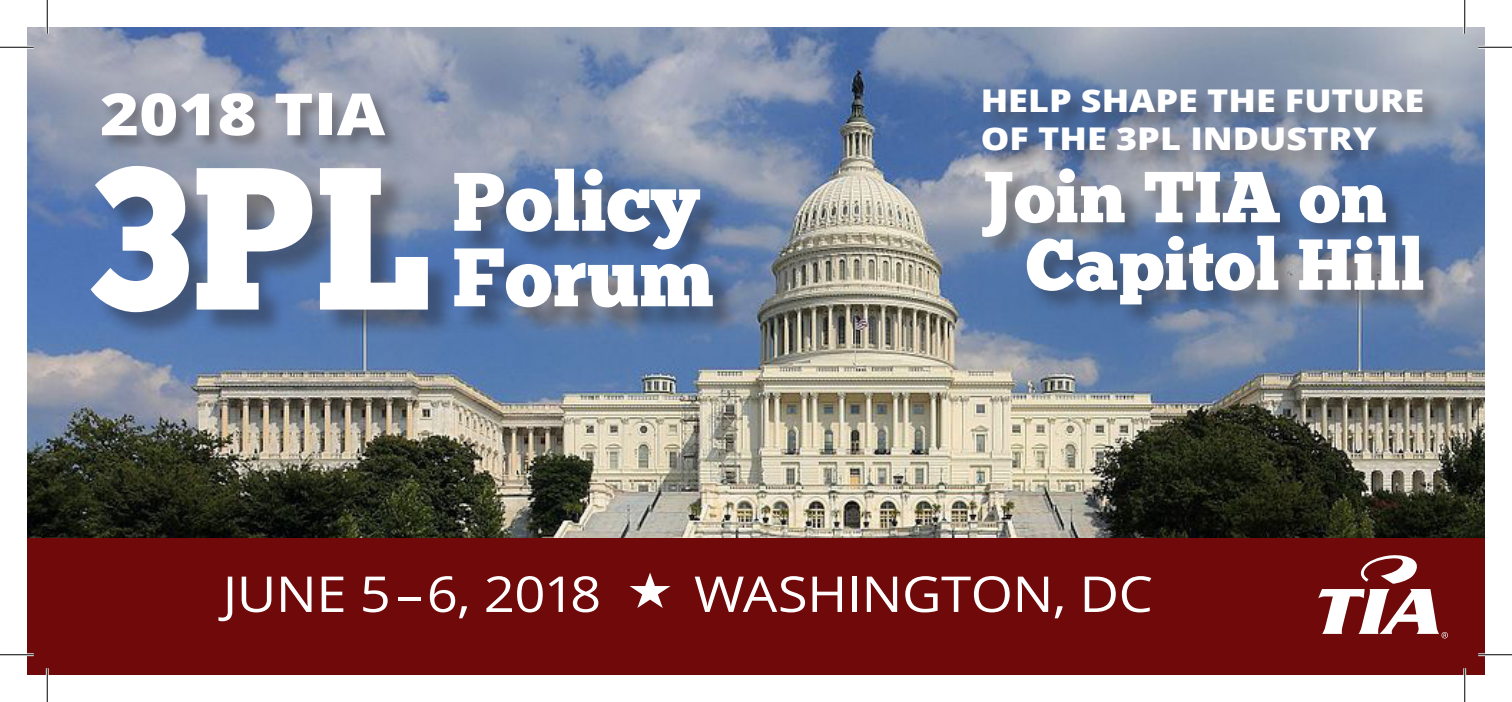
<style>
.page{position:relative;width:1512px;height:702px;background:#fff}
.page>*{position:absolute;margin:0;border:0;box-sizing:border-box;transform-origin:0 0}
.t1{font:202.28px "Chunk Five";color:#fff;scale:.95 1}
.t2{font:82.8px "Chunk Five";color:#fff}
.t3{font:72px "Chunk Five";color:#fff}
.t4{font:800 58.05px "Open Sans";color:#fff;scale:1.15 1}
.t5{font:49.5px "Open Sans";letter-spacing:-.01em;color:#fff;scale:1.1 1}
.t6{font:800 31.28px/38.2px "Open Sans";color:#fff;scale:1.15 1}
</style>
<div class="page">
<img style="left:27px;top:27px;width:1458px;height:512px">
<div style="left:27px;top:539px;width:1458px;height:136px;background:#6f090a"></div>
<div style="left:99px;top:91px;width:303px;height:62px;background:#231f20;opacity:.4"></div>
<div style="left:458px;top:172px;width:283px;height:163px;background:#231f20;opacity:.4"></div>
<div style="left:95px;top:170px;width:361px;height:170px;background:#231f20;opacity:.4"></div>
<div style="left:982px;top:88px;width:465px;height:240px;background:#231f20;opacity:.4"></div>
<svg style="left:1318px;top:555px;width:130px;height:83px"></svg>
<hr style="left:0;top:46px;width:34px;height:3px;background:#fff">
<hr style="left:1478px;top:46px;width:34px;height:3px;background:#fff">
<hr style="left:0;top:653px;width:34px;height:3px;background:#fff">
<hr style="left:1478px;top:653px;width:34px;height:3px;background:#fff">
<hr style="left:46px;top:0;width:3px;height:34px;background:#fff">
<hr style="left:46px;top:668px;width:3px;height:34px;background:#fff">
<hr style="left:1463px;top:0;width:3px;height:34px;background:#fff">
<hr style="left:1463px;top:668px;width:3px;height:34px;background:#fff">
<hr style="left:0;top:47px;width:34px;height:1px;background:#000">
<hr style="left:1478px;top:47px;width:34px;height:1px;background:#000">
<hr style="left:0;top:654px;width:34px;height:1px;background:#000">
<hr style="left:1478px;top:654px;width:34px;height:1px;background:#000">
<hr style="left:47px;top:0;width:1px;height:34px;background:#000">
<hr style="left:47px;top:668px;width:1px;height:34px;background:#000">
<hr style="left:1464px;top:0;width:1px;height:34px;background:#000">
<hr style="left:1464px;top:668px;width:1px;height:34px;background:#000">
<p class="t4" style="left:100px;top:70px;width:250px">2018 TIA</p>
<p class="t1" style="left:88px;top:118px;width:365px">3PL</p>
<p class="t2" style="left:452px;top:153px;width:249px">Policy</p>
<p class="t2" style="left:452px;top:228px;width:263px">Forum</p>
<p class="t6" style="left:981px;top:80px;width:387px">HELP SHAPE THE FUTURE<br>OF THE 3PL INDUSTRY</p>
<p class="t3" style="left:981px;top:154px;width:408px">Join TIA on</p>
<p class="t3" style="left:1026px;top:222px;width:400px">Capitol Hill</p>
<p class="t5" style="left:223px;top:560px;width:847px">JUNE 5–6, 2018 ★ WASHINGTON, DC</p>
</div>
